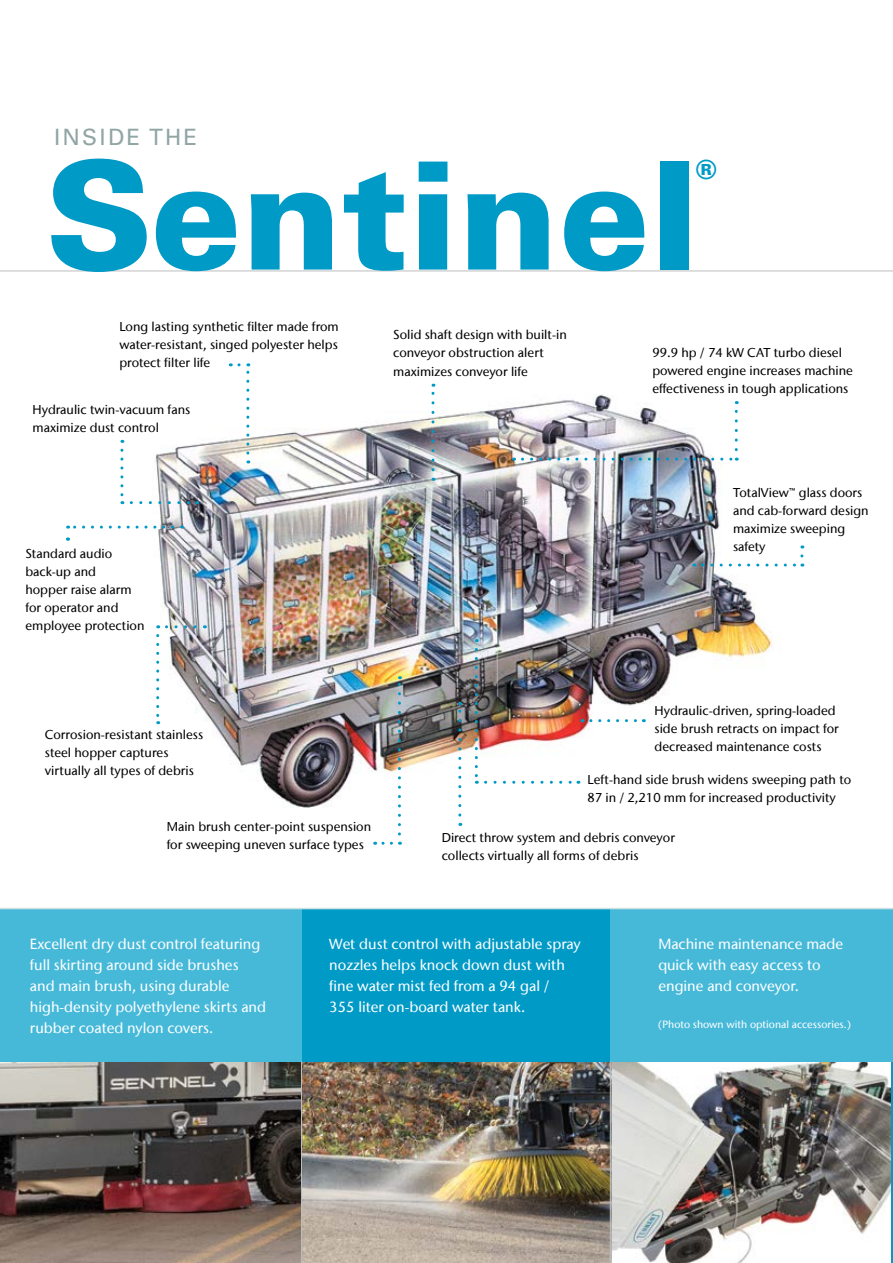
<style>
.page{position:relative;width:893px;height:1263px;background:#fff}
.page>*{position:absolute;margin:0;border:0;box-sizing:border-box;transform-origin:0 0}
.t1{font:900 150px "Univers LT Std";color:#009ac7}
.t2{font:900 26.25px "Univers";color:#009ac7}
.t3{font:22.5px "Univers";letter-spacing:.1em;color:#91a5a5}
.t4{font:500 14.7px/21px "Stone Sans IIITC Com";color:#fff}
.t5{font:500 12.75px/18px "Stone Sans IIITC Com";color:#000}
.t6{font:500 10.5px "Stone Sans IIITC Com";color:#fff}
</style>
<div class="page">
<img style="left:0;top:1062px;width:892px;height:201px">
<hr style="left:892px;top:909px;width:1px;height:354px;background:#009ac7">
<hr style="left:0;top:271px;width:893px;height:1px;background:#bcbec0">
<div style="left:0;top:909px;width:304px;height:153px;background:#46b9d9"></div>
<div style="left:302px;top:909px;width:309px;height:153px;background:#009ac7"></div>
<div style="left:611px;top:909px;width:282px;height:153px;background:#46b9d9"></div>
<hr style="left:611px;top:1061px;width:1px;height:202px;background:#bcbec0">
<hr style="left:301px;top:1061px;width:1px;height:202px;background:#bcbec0">
<hr style="left:610px;top:1061px;width:1px;height:202px;background:#bcbec0">
<hr style="left:0;top:908px;width:893px;height:1px;background:#cde1e3">
<img style="left:145px;top:395px;width:633px;height:413px">
<svg style="left:431px;top:384px;width:3px;height:86px"></svg>
<svg style="left:458px;top:702px;width:3px;height:113px"></svg>
<svg style="left:66px;top:526px;width:107px;height:15px"></svg>
<svg style="left:158px;top:625px;width:37px;height:3px"></svg>
<svg style="left:156px;top:635px;width:3px;height:89px"></svg>
<svg style="left:246px;top:363px;width:3px;height:90px"></svg>
<svg style="left:230px;top:363px;width:9px;height:3px"></svg>
<svg style="left:475px;top:649px;width:3px;height:135px"></svg>
<svg style="left:486px;top:781px;width:93px;height:3px"></svg>
<svg style="left:120px;top:450px;width:3px;height:54px"></svg>
<svg style="left:131px;top:501px;width:67px;height:3px"></svg>
<svg style="left:703px;top:563px;width:100px;height:3px"></svg>
<svg style="left:800px;top:545px;width:3px;height:11px"></svg>
<svg style="left:522px;top:458px;width:215px;height:3px"></svg>
<svg style="left:735px;top:401px;width:3px;height:49px"></svg>
<svg style="left:383px;top:842px;width:17px;height:3px"></svg>
<svg style="left:398px;top:676px;width:3px;height:158px"></svg>
<svg style="left:591px;top:719px;width:53px;height:3px"></svg>
<h3 class="t3" style="left:54px;top:124px;width:145px">INSIDE THE</h3>
<h1 class="t1" style="left:45px;top:122px;width:657px">Sentinel</h1>
<h2 class="t2" style="left:696px;top:153px;width:22px">®</h2>
<p class="t5" style="left:119px;top:317px;width:221px;text-align:justify">Long lasting synthetic filter made from water-resistant, singed polyester helps protect filter life</p>
<p class="t5" style="left:393px;top:326px;width:175px">Solid shaft design with built-in conveyor obstruction alert maximizes conveyor life</p>
<p class="t5" style="left:33px;top:400px;width:159px">Hydraulic twin-vacuum fans maximize dust control</p>
<p class="t5" style="left:25px;top:544px;width:121px">Standard audio back-up and<br>hopper raise alarm for operator and employee protection</p>
<p class="t5" style="left:652px;top:343px;width:202px">99.9 hp / 74 kW CAT turbo diesel powered engine increases machine effectiveness in tough applications</p>
<p class="t5" style="left:733px;top:483px;width:137px">TotalView™ glass doors and cab-forward design maximize sweeping safety</p>
<p class="t5" style="left:45px;top:725px;width:160px">Corrosion-resistant stainless steel hopper captures virtually all types of debris</p>
<p class="t5" style="left:655px;top:701px;width:186px">Hydraulic-driven, spring-loaded side brush retracts on impact for decreased maintenance costs</p>
<p class="t5" style="left:587px;top:770px;width:265px">Left-hand side brush widens sweeping path to<br>87 in / 2,210 mm for increased productivity</p>
<p class="t5" style="left:167px;top:817px;width:206px">Main brush center-point suspension for sweeping uneven surface types</p>
<p class="t5" style="left:442px;top:828px;width:235px">Direct throw system and debris conveyor collects virtually all forms of debris</p>
<p class="t4" style="left:30px;top:933px;width:238px">Excellent dry dust control featuring full skirting around side brushes and main brush, using durable high-density polyethylene skirts and rubber coated nylon covers.</p>
<p class="t4" style="left:329px;top:933px;width:253px">Wet dust control with adjustable spray nozzles helps knock down dust with fine water mist fed from a 94 gal /<br>355 liter on-board water tank.</p>
<p class="t4" style="left:658px;top:933px;width:186px">Machine maintenance made quick with easy access to engine and conveyor.</p>
<p class="t6" style="left:658px;top:1018px;width:194px">(Photo shown with optional accessories.)</p>
</div>
